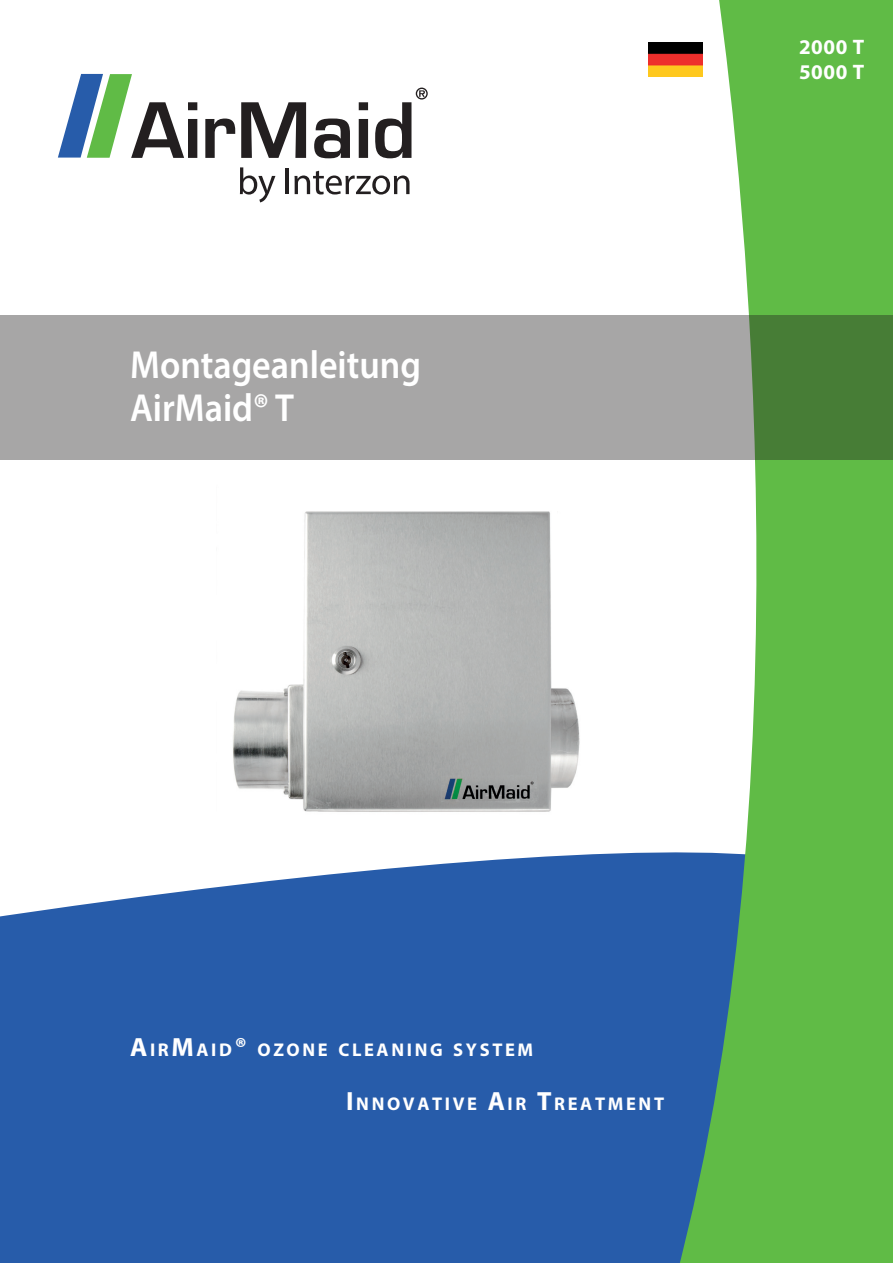
<style>
.page{position:relative;width:893px;height:1263px;background:#fff}
.page>*{position:absolute;margin:0;border:0;box-sizing:border-box;transform-origin:0 0}
.t1{font:600 39.3px/43.2px "Myriad Pro";color:#fff;scale:.92 1}
.t2{font:700 26.4px "Myriad Pro";color:#fff}
.t3{font:700 21px/25.2px "Myriad Pro";letter-spacing:.035em;color:#fff}
.t4{font:700 18.45px "Myriad Pro";letter-spacing:.145em;color:#fff}
.s1{font-size:26.4px}
</style>
<div class="page">
<div style="left:0;top:852px;width:674px;height:411px;background:#275caa"></div>
<svg style="left:674px;top:0;width:219px;height:1263px;fill:#60bb46"></svg>
<svg style="left:0;top:315px;width:893px;height:144px;background:#979f94"></svg>
<img style="left:233px;top:511px;width:347px;height:301px">
<svg style="left:240px;top:167px;width:35px;height:35px"></svg>
<hr style="left:286px;top:169px;width:3px;height:25px;background:#231f20">
<svg style="left:294px;top:171px;width:115px;height:24px"></svg>
<svg style="left:58px;top:74px;width:139px;height:84px"></svg>
<svg style="left:205px;top:119px;width:30px;height:39px"></svg>
<svg style="left:241px;top:102px;width:65px;height:56px"></svg>
<svg style="left:314px;top:119px;width:36px;height:39px"></svg>
<svg style="left:359px;top:102px;width:9px;height:56px"></svg>
<svg style="left:375px;top:88px;width:53px;height:70px"></svg>
<img style="left:648px;top:42px;width:54px;height:34px">
<h1 class="t1" style="left:130px;top:342px;width:318px">Montageanleitung<br>AirMaid® T</h1>
<p class="t3" style="left:799px;top:34px;width:67px">2000 T<br>5000 T</p>
<p class="t4" style="left:130px;top:1037px;width:403px"><span class="s1">A</span>IR<span class="s1">M</span>AID<span class="s1">®</span> OZONE CLEANING SYSTEM</p>
<h2 class="t2" style="left:186px;top:1084px;width:43px">I</h2>
<p class="t4" style="left:356px;top:1091px;width:309px">NNOVATIVE <span class="s1">A</span>IR <span class="s1">T</span>REATMENT</p>
</div>
